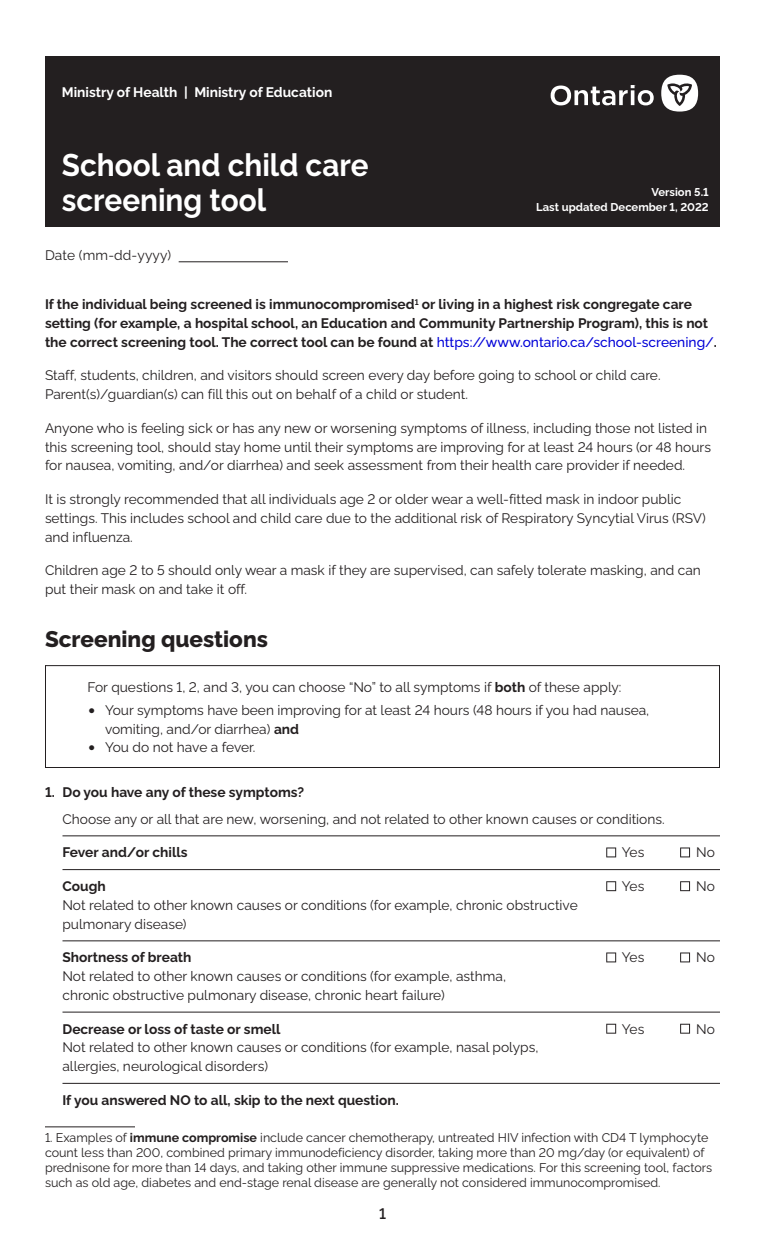
<style>
.page{position:relative;width:765px;height:1260px;background:#fff}
.page>*{position:absolute;margin:0;border:0;box-sizing:border-box;transform-origin:0 0}
.t1{font:700 31.25px/35px "Raleway";color:#fff;scale:.95 1}
.t2{font:800 22.5px "Raleway";color:#231f20}
.t3{font:600 15px "Raleway";color:#231f20}
.P_indent_yes_no{font:13.75px/18.8px "Raleway";color:#231f20}
.P_line_above{font:700 13.75px/18.8px "Raleway";color:#231f20}
.P_indent{font:13.75px "Raleway";color:#231f20}
.t4{font:700 13.75px "Raleway";color:#fff}
.H3{font:700 13.75px "Raleway";color:#231f20}
.P_line_above-2{font:13.75px "Raleway";color:#231f20}
.t5{font:12.5px/15px "Raleway";color:#231f20}
.t6{font:700 11.25px/15px "Raleway";color:#fff;text-align:right}
.s1{font-weight:500;color:#0000d8}
.s2{font-weight:700}
.s3{font-weight:700;font-size:23.75px}
</style>
<div class="page">
<div style="left:45px;top:56px;width:675px;height:170px;background:#231f20"></div>
<div style="left:661px;top:75px;width:37px;height:37px;background:#fff;border-radius:50%"></div>
<svg style="left:667px;top:83px;width:25px;height:23px"></svg>
<svg style="left:551px;top:85px;width:103px;height:20px"></svg>
<hr style="left:179px;top:261px;width:109px;height:1px;background:#231f20">
<hr style="left:63px;top:836px;width:657px;height:1px;background:#231f20">
<hr style="left:63px;top:869px;width:657px;height:1px;background:#231f20">
<hr style="left:63px;top:941px;width:657px;height:1px;background:#231f20">
<hr style="left:63px;top:1012px;width:657px;height:1px;background:#231f20">
<hr style="left:63px;top:1083px;width:657px;height:1px;background:#231f20">
<svg style="left:606px;top:847px;width:10px;height:10px"></svg>
<svg style="left:680px;top:847px;width:10px;height:10px"></svg>
<svg style="left:606px;top:881px;width:10px;height:10px"></svg>
<svg style="left:680px;top:881px;width:10px;height:10px"></svg>
<svg style="left:606px;top:952px;width:10px;height:10px"></svg>
<svg style="left:680px;top:952px;width:10px;height:10px"></svg>
<svg style="left:606px;top:1024px;width:10px;height:10px"></svg>
<svg style="left:680px;top:1024px;width:10px;height:10px"></svg>
<hr style="left:45px;top:1127px;width:90px;height:1px;background:#231f20">
<div style="left:45px;top:665px;width:675px;height:103px;border:1px solid #231f20"></div>
<p class="t4" style="left:62px;top:82px;width:272px">Ministry of Health | Ministry of Education</p>
<h1 class="t1" style="left:62px;top:144px;width:324px">School and child care screening tool</h1>
<p class="t6" style="left:536px;top:183px;width:174px">Version 5.1<br>Last updated December 1, 2022</p>
<p class="P_indent_yes_no" style="left:45px;top:245px;width:128px">Date (mm-dd-yyyy)</p>
<p class="P_line_above" style="left:45px;top:294px;width:674px">If the individual being screened is immunocompromised<sup>1</sup> or living in a highest risk congregate care setting (for example, a hospital school, an Education and Community Partnership Program), this is not the correct screening tool. The correct tool can be found at <span class="s1">https://www.ontario.ca/school-screening/</span>.</p>
<p class="P_indent_yes_no" style="left:45px;top:365px;width:617px">Staff, students, children, and visitors should screen every day before going to school or child care.<br>Parent(s)/guardian(s) can fill this out on behalf of a child or student.</p>
<p class="P_indent_yes_no" style="left:45px;top:417px;width:668px">Anyone who is feeling sick or has any new or worsening symptoms of illness, including those not listed in this screening tool, should stay home until their symptoms are improving for at least 24 hours (or 48 hours for nausea, vomiting, and/or diarrhea) and seek assessment from their health care provider if needed.</p>
<p class="P_indent_yes_no" style="left:45px;top:489px;width:662px">It is strongly recommended that all individuals age 2 or older wear a well-fitted mask in indoor public settings. This includes school and child care due to the additional risk of Respiratory Syncytial Virus (RSV) and influenza.</p>
<p class="P_indent_yes_no" style="left:45px;top:560px;width:657px">Children age 2 to 5 should only wear a mask if they are supervised, can safely tolerate masking, and can put their mask on and take it off.</p>
<h2 class="t2" style="left:45px;top:622px;width:224px">Screening questions</h2>
<p class="P_indent_yes_no" style="left:88px;top:677px;width:536px">For questions 1, 2, and 3, you can choose “No” to all symptoms if <span class="s2">both</span> of these apply:</p>
<p class="P_indent_yes_no" style="left:105px;top:699px;width:546px;text-indent:-18px"><span class="s3">•</span> Your symptoms have been improving for at least 24 hours (48 hours if you had nausea, vomiting, and/or diarrhea) <span class="s2">and</span></p>
<p class="P_indent_yes_no" style="left:88px;top:737px;width:169px"><span class="s3">•</span> You do not have a fever.</p>
<p class="H3" style="left:45px;top:782px;width:261px">1. Do you have any of these symptoms?</p>
<p class="P_indent" style="left:63px;top:808px;width:604px">Choose any or all that are new, worsening, and not related to other known causes or conditions.</p>
<p class="P_line_above" style="left:63px;top:842px;width:127px">Fever and/or chills</p>
<p class="P_line_above-2" style="left:622px;top:842px;width:24px">Yes</p>
<p class="P_line_above-2" style="left:696px;top:842px;width:20px">No</p>
<p class="P_line_above" style="left:62px;top:876px;width:45px">Cough</p>
<p class="P_indent_yes_no" style="left:62px;top:894px;width:517px">Not related to other known causes or conditions (for example, chronic obstructive pulmonary disease)</p>
<p class="P_indent_yes_no" style="left:622px;top:875px;width:24px">Yes</p>
<p class="P_indent_yes_no" style="left:696px;top:875px;width:20px">No</p>
<p class="P_line_above" style="left:62px;top:947px;width:131px">Shortness of breath</p>
<p class="P_indent_yes_no" style="left:62px;top:966px;width:445px">Not related to other known causes or conditions (for example, asthma, chronic obstructive pulmonary disease, chronic heart failure)</p>
<p class="P_line_above" style="left:62px;top:1018px;width:219px">Decrease or loss of taste or smell</p>
<p class="P_indent_yes_no" style="left:62px;top:1037px;width:477px">Not related to other known causes or conditions (for example, nasal polyps, allergies, neurological disorders)</p>
<p class="P_indent_yes_no" style="left:622px;top:947px;width:24px">Yes</p>
<p class="P_indent_yes_no" style="left:696px;top:947px;width:20px">No</p>
<p class="P_indent_yes_no" style="left:622px;top:1018px;width:24px">Yes</p>
<p class="P_indent_yes_no" style="left:696px;top:1018px;width:20px">No</p>
<p class="P_line_above" style="left:62px;top:1089px;width:338px">If you answered NO to all, skip to the next question.</p>
<p class="t5" style="left:45px;top:1129px;width:669px">1. Examples of <span class="s2">immune compromise</span> include cancer chemotherapy, untreated HIV infection with CD4 T lymphocyte count less than 200, combined primary immunodeficiency disorder, taking more than 20 mg/day (or equivalent) of prednisone for more than 14 days, and taking other immune suppressive medications. For this screening tool, factors such as old age, diabetes and end-stage renal disease are generally not considered immunocompromised.</p>
<p class="t3" style="left:379px;top:1202px;width:8px">1</p>
</div>
